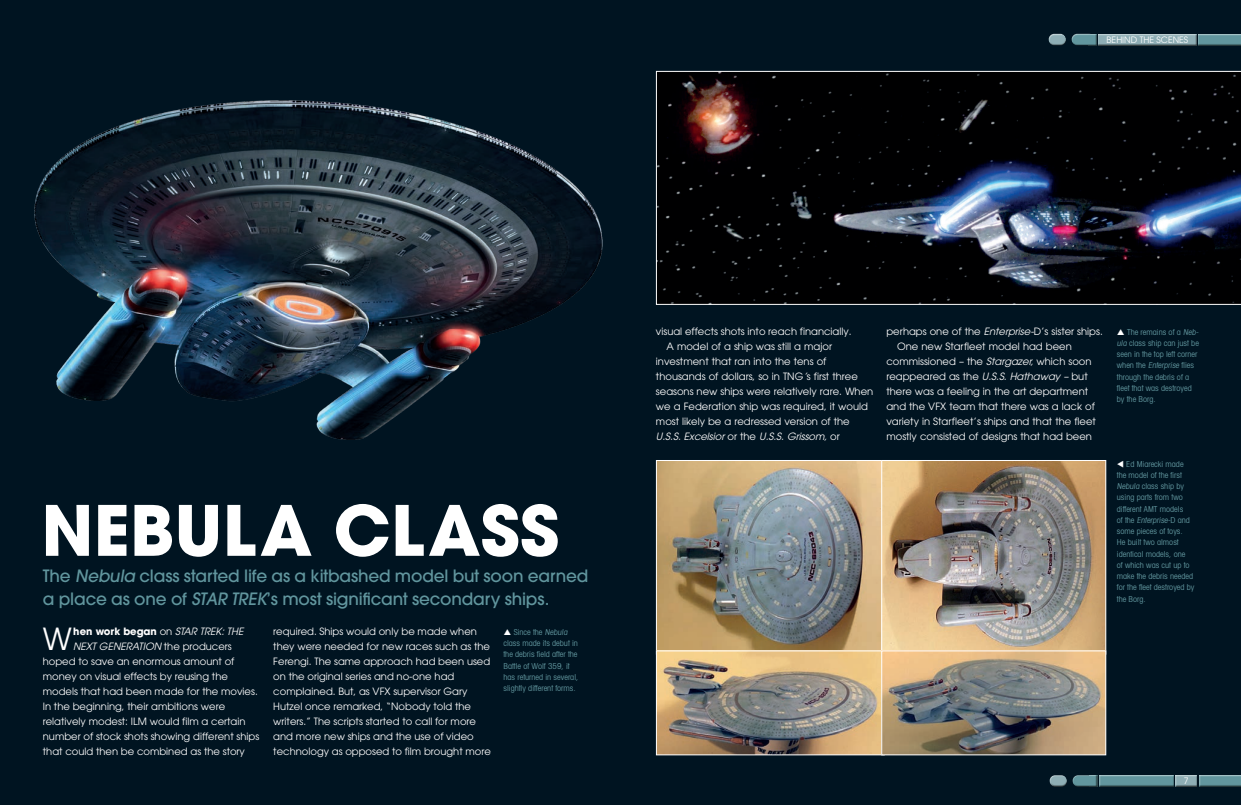
<style>
.page{position:relative;width:1241px;height:805px;background:#fff}
.page>*{position:absolute;margin:0;border:0;box-sizing:border-box;transform-origin:0 0}
.t1{font:700 68.75px "Avant Garde";color:#fff}
.t2{font:30.25px "Avant Garde LT";color:#fff}
.t3{font:500 16.88px/22.5px "Avant Garde";letter-spacing:-.01em;color:#61969e}
.t4{font:10px/15px "Avant Garde LT";color:#fff}
.t5{font:italic 10px "Avant Garde LT";color:#fff}
.t6{font:700 10px "Avant Garde LT";color:#fff}
.t7{font:8.75px "Avant Garde LT";color:#fff}
.t8{font:condensed 8.12px/11.2px "Avant Garde LT";color:#61969e}
.s1{font-style:italic}
.s2{font-weight:400}
.s3{font-weight:400;font-style:italic}
.s4{font-style:normal}
.s5{color:#fff}
</style>
<div class="page">
<div style="left:0;top:0;width:1240px;height:804px;background:#001421"></div>
<div style="left:1069px;top:33px;width:27px;height:13px;background:#231f20;opacity:.75"></div>
<div style="left:1070px;top:774px;width:27px;height:13px;background:#231f20;opacity:.75"></div>
<div style="left:1097px;top:33px;width:101px;height:13px;background:#231f20;opacity:.75"></div>
<div style="left:1196px;top:33px;width:44px;height:13px;background:#231f20;opacity:.75"></div>
<div style="left:1048px;top:32px;width:18px;height:11px;background:#fff;opacity:.75"></div>
<div style="left:1048px;top:35px;width:19px;height:11px;background:#231f20;opacity:.75"></div>
<div style="left:1049px;top:773px;width:18px;height:11px;background:#fff;opacity:.75"></div>
<div style="left:1049px;top:776px;width:19px;height:11px;background:#231f20;opacity:.75"></div>
<div style="left:1098px;top:774px;width:77px;height:13px;background:#231f20;opacity:.75"></div>
<div style="left:1174px;top:774px;width:24px;height:13px;background:#231f20;opacity:.75"></div>
<div style="left:1197px;top:774px;width:43px;height:13px;background:#231f20;opacity:.75"></div>
<img style="left:656px;top:71px;width:584px;height:234px">
<img style="left:34px;top:100px;width:569px;height:340px">
<img style="left:658px;top:462px;width:446px;height:188px">
<div style="left:656px;top:460px;width:234px;height:194px;border:1px solid #fff"></div>
<div style="left:881px;top:460px;width:225px;height:194px;border:1px solid #fff"></div>
<img style="left:658px;top:652px;width:223px;height:101px">
<div style="left:656px;top:650px;width:228px;height:105px;border:1px solid #fff"></div>
<img style="left:883px;top:652px;width:221px;height:101px">
<div style="left:881px;top:650px;width:225px;height:105px;border:1px solid #fff"></div>
<p class="t7" style="left:1106px;top:34px;width:83px">BEHIND THE SCENES</p>
<h1 class="t1" style="left:41px;top:485px;width:519px">NEBULA CLASS</h1>
<h3 class="t3" style="left:43px;top:564px;width:547px">The <span class="s1">Nebula</span> class started life as a kitbashed model but soon earned a place as one of <span class="s1">STAR TREK</span>’s most significant secondary ships.</h3>
<h2 class="t2" style="left:43px;top:621px;width:31px">W</h2>
<p class="t6" style="left:73px;top:624px;width:172px">hen work began <span class="s2">on</span> <span class="s3">STAR TREK: THE</span></p>
<p class="t5" style="left:73px;top:640px;width:160px">NEXT GENERATION <span class="s4">the producers</span></p>
<p class="t4" style="left:43px;top:653px;width:193px">hoped to save an enormous amount of</p>
<p class="t4" style="left:43px;top:668px;width:186px">money on visual effects by reusing the</p>
<p class="t4" style="left:43px;top:683px;width:216px">models that had been made for the movies.</p>
<p class="t4" style="left:43px;top:698px;width:184px">In the beginning, their ambitions were</p>
<p class="t4" style="left:43px;top:713px;width:204px">relatively modest: ILM would film a certain</p>
<p class="t4" style="left:43px;top:728px;width:218px">number of stock shots showing different ships</p>
<p class="t4" style="left:43px;top:743px;width:204px">that could then be combined as the story</p>
<p class="t4" style="left:273px;top:623px;width:219px">required. Ships would only be made when they were needed for new races such as the Ferengi. The same approach had been used on the original series and no-one had complained. But, as VFX supervisor Gary Hutzel once remarked, “Nobody told the writers.” The scripts started to call for more and more new ships and the use of video technology as opposed to film brought more</p>
<p class="t8" style="left:503px;top:626px;width:76px;text-indent:10px">Since the <span class="s1">Nebula </span>class made its debut in the debris field after the<br>Battle of Wolf 359, it has returned in several, slightly different forms.</p>
<p class="t4" style="left:656px;top:323px;width:197px">visual effects shots into reach financially.</p>
<p class="t4" style="left:666px;top:338px;width:167px">A model of a ship was still a major</p>
<p class="t4" style="left:656px;top:353px;width:172px">investment that ran into the tens of</p>
<p class="t4" style="left:656px;top:368px;width:203px">thousands of dollars, so in TNG<span class="s1">’</span>s first three</p>
<p class="t4" style="left:656px;top:383px;width:219px">seasons new ships were relatively rare. When</p>
<p class="t4" style="left:656px;top:398px;width:214px">we a Federation ship was required, it would</p>
<p class="t4" style="left:656px;top:413px;width:195px">most likely be a redressed version of the</p>
<p class="t5" style="left:656px;top:430px;width:185px">U.S.S. Excelsior <span class="s4">or the</span> U.S.S. Grissom, <span class="s4">or</span></p>
<p class="t4" style="left:886px;top:323px;width:218px">perhaps one of the <span class="s1">Enterprise-</span>D’s sister ships.</p>
<p class="t4" style="left:896px;top:338px;width:176px">One new Starfleet model had been</p>
<p class="t4" style="left:886px;top:353px;width:207px">commissioned – the <span class="s1">Stargazer,</span> which soon</p>
<p class="t4" style="left:886px;top:368px;width:203px">reappeared as the <span class="s1">U.S.S. Hathaway –</span> but</p>
<p class="t4" style="left:886px;top:383px;width:203px">there was a feeling in the art department</p>
<p class="t4" style="left:886px;top:398px;width:210px">and the VFX team that there was a lack of</p>
<p class="t4" style="left:886px;top:413px;width:211px">variety in Starfleet’s ships and that the fleet</p>
<p class="t4" style="left:886px;top:428px;width:207px">mostly consisted of designs that had been</p>
<p class="t8" style="left:1116px;top:326px;width:85px;text-indent:10px">The remains of a <span class="s1">Neb&shy;ula</span> class ship can just be seen in the top left corner w h e n t h e <span class="s1">Enterprise</span> fl i e s through the debris of a fleet that was destroyed by the Borg.</p>
<p class="t8" style="left:1116px;top:458px;width:79px"><span class="s5">▼</span> Ed Miarecki made the model of the first<br><span class="s1">Nebula</span> class ship by using parts from two different AMT models<br>of t h e <span class="s1">Enterprise-</span>D a n d some pieces of toys.<br>He built two almost identical models, one<br>of which was cut up to make the debris needed for the fleet destroyed by the Borg.</p>
<p class="t7" style="left:1183px;top:775px;width:6px">7</p>
</div>
